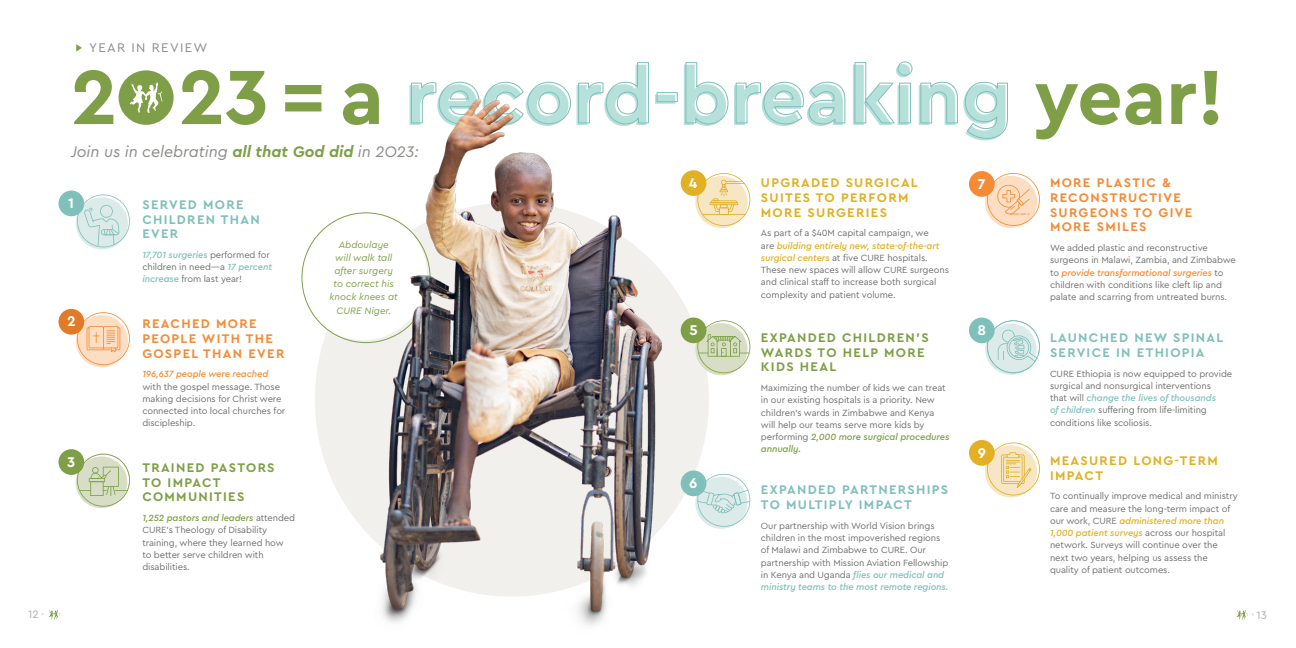
<style>
.page{position:relative;width:1296px;height:648px;background:#fff}
.page>*{position:absolute;margin:0;border:0;box-sizing:border-box;transform-origin:0 0}
.t1{font:italic 16px "Cera Pro";color:#8b8c88}
.t2{font:700 14.7px "Cera Pro";color:#fff}
.t3{font:700 13.1px/14.7px "Cera Pro";letter-spacing:.1em;color:#80c0ba}
.t4{font:700 13.1px/14.7px "Cera Pro";letter-spacing:.1em;color:#f68b35}
.t5{font:700 13.1px/14.7px "Cera Pro";letter-spacing:.1em;color:#7e9f47}
.t6{font:700 13.1px/14.7px "Cera Pro";letter-spacing:.1em;color:#e1b025}
.t7{font:13.1px "Cera Pro";letter-spacing:.1em;color:#8b8c88}
.t8{font:11.5px "Cera Pro";color:#b1afaa}
.t9{font:italic 9.8px/13.1px "Cera Pro";color:#7e9f47;text-align:center}
.t10{font:9.4px/12.3px "Cera Pro";letter-spacing:-.01em;color:#6f726e}
.t11{font:italic 500 9.4px "Cera Pro";letter-spacing:-.01em;color:#f68b35}
.s1{font-weight:700;color:#7e9f47}
.s2{font-weight:500;font-style:italic;color:#80c0ba}
.s3{font-style:italic}
.s4{font-weight:500;font-style:italic;color:#7e9f47}
.s5{font-weight:500;font-style:italic;color:#e1b025}
.s6{font-weight:500;font-style:italic;color:#f68b35}
</style>
<div class="page">
<svg style="left:1237px;top:610px;width:17px;height:10px"></svg>
<svg style="left:42px;top:610px;width:18px;height:9px"></svg>
<svg style="left:697px;top:474px;width:53px;height:53px"></svg>
<svg style="left:697px;top:173px;width:53px;height:53px"></svg>
<svg style="left:635px;top:61px;width:278px;height:9px"></svg>
<svg style="left:74px;top:70px;width:1144px;height:69px"></svg>
<svg style="left:119px;top:70px;width:55px;height:55px"></svg>
<div style="left:315px;top:202px;width:394px;height:395px;background:#f2f0ed;border-radius:50%"></div>
<div style="left:299px;top:210px;width:128px;height:130px;background:#fff;border-radius:50%"></div>
<svg style="left:987px;top:443px;width:53px;height:52px"></svg>
<svg style="left:697px;top:320px;width:53px;height:53px"></svg>
<svg style="left:987px;top:173px;width:53px;height:53px"></svg>
<svg style="left:985px;top:320px;width:55px;height:55px"></svg>
<svg style="left:77px;top:194px;width:53px;height:53px"></svg>
<svg style="left:77px;top:312px;width:53px;height:53px"></svg>
<svg style="left:76px;top:454px;width:54px;height:54px"></svg>
<div style="left:59px;top:191px;width:25px;height:25px;background:#80c0ba;border-radius:50%"></div>
<div style="left:59px;top:309px;width:25px;height:26px;background:#e27a27;border-radius:50%"></div>
<div style="left:59px;top:449px;width:25px;height:26px;background:#7e9f47;border-radius:50%"></div>
<div style="left:681px;top:170px;width:25px;height:26px;background:#e1b025;border-radius:50%"></div>
<div style="left:969px;top:171px;width:26px;height:26px;background:#f68b35;border-radius:50%"></div>
<div style="left:681px;top:318px;width:25px;height:25px;background:#7e9f47;border-radius:50%"></div>
<div style="left:969px;top:318px;width:26px;height:25px;background:#80c0ba;border-radius:50%"></div>
<div style="left:681px;top:471px;width:25px;height:25px;background:#80c0ba;border-radius:50%"></div>
<div style="left:969px;top:440px;width:26px;height:26px;background:#e1b025;border-radius:50%"></div>
<img style="left:357px;top:90px;width:319px;height:536px">
<svg style="left:76px;top:44px;width:6px;height:8px"></svg>
<h3 class="t7" style="left:89px;top:39px;width:120px">YEAR IN REVIEW</h3>
<h1 class="t1" style="left:71px;top:141px;width:349px">Join us in celebrating <span class="s1">all that God did</span> in 2O23:</h1>
<h2 class="t2" style="left:68px;top:193px;width:7px">1</h2>
<h2 class="t2" style="left:67px;top:312px;width:10px">2</h2>
<h2 class="t2" style="left:67px;top:452px;width:10px">3</h2>
<h3 class="t3" style="left:142px;top:197px;width:119px">SERVED MORE<br>CHILDREN THAN<br>EVER</h3>
<p class="t10" style="left:142px;top:248px;width:131px"><span class="s2">17,701 surgeries</span> performed for children in need<span class="s3">—</span>a <span class="s2">17 percent increase</span> from last year!</p>
<h3 class="t4" style="left:142px;top:316px;width:144px">REACHED MORE<br>PEOPLE WITH THE<br>GOSPEL THAN EVER</h3>
<p class="t11" style="left:142px;top:368px;width:127px">196,637 people were reached</p>
<p class="t10" style="left:142px;top:380px;width:145px">with the gospel message. Those making decisions for Christ were connected into local churches for discipleship.</p>
<h3 class="t5" style="left:142px;top:460px;width:134px">TRAINED PASTORS<br>TO IMPACT<br>COMMUNITIES</h3>
<p class="t10" style="left:142px;top:511px;width:154px"><span class="s4">1,252 pastors and leaders</span> attended<br>CURE’s Theology of Disability training, where they learned how to better serve children with disabilities.</p>
<p class="t9" style="left:330px;top:238px;width:70px">Abdoulaye<br>will walk tall after surgery to correct his knock knees at<br>CURE Niger.</p>
<h2 class="t2" style="left:689px;top:173px;width:10px">4</h2>
<h2 class="t2" style="left:978px;top:174px;width:9px">7</h2>
<h3 class="t6" style="left:761px;top:175px;width:158px">UPGRADED SURGICAL<br>SUITES TO PERFORM<br>MORE SURGERIES</h3>
<p class="t10" style="left:761px;top:227px;width:190px">As part of a $40M capital campaign, we<br>are <span class="s5">building entirely new, state-of-the-art surgical centers</span> at five CURE hospitals.<br>These new spaces will allow CURE surgeons and clinical staff to increase both surgical complexity and patient volume.</p>
<h3 class="t5" style="left:761px;top:330px;width:169px">EXPANDED CHILDREN’S<br>WARDS TO HELP MORE<br>KIDS HEAL</h3>
<p class="t10" style="left:761px;top:381px;width:190px">Maximizing the number of kids we can treat in our existing hospitals is a priority. New children’s wards in Zimbabwe and Kenya will help our teams serve more kids by performing <span class="s4">2,000 more surgical procedures annually.</span></p>
<h3 class="t3" style="left:761px;top:482px;width:189px">EXPANDED PARTNERSHIPS<br>TO MULTIPLY IMPACT</h3>
<p class="t10" style="left:761px;top:519px;width:189px">Our partnership with World Vision brings children in the most impoverished regions of Malawi and Zimbabwe to CURE. Our partnership with Mission Aviation Fellowship in Kenya and Uganda <span class="s2">flies our medical and ministry teams to the most remote regions.</span></p>
<h2 class="t2" style="left:690px;top:321px;width:10px">5</h2>
<h2 class="t2" style="left:977px;top:320px;width:10px">8</h2>
<h2 class="t2" style="left:978px;top:443px;width:10px">9</h2>
<h2 class="t2" style="left:689px;top:473px;width:10px">6</h2>
<h3 class="t4" style="left:1050px;top:175px;width:144px">MORE PLASTIC &amp;<br>RECONSTRUCTIVE<br>SURGEONS TO GIVE<br>MORE SMILES</h3>
<p class="t10" style="left:1050px;top:241px;width:187px">We added plastic and reconstructive surgeons in Malawi, Zambia, and Zimbabwe to <span class="s6">provide transformational surgeries</span> to children with conditions like cleft lip and palate and scarring from untreated burns.</p>
<h3 class="t3" style="left:1050px;top:330px;width:175px">LAUNCHED NEW SPINAL<br>SERVICE IN ETHIOPIA</h3>
<p class="t10" style="left:1050px;top:367px;width:184px">CURE Ethiopia is now equipped to provide surgical and nonsurgical interventions<br>that will <span class="s2">change the lives of thousands<br>of children</span> suffering from life-limiting conditions like scoliosis.</p>
<h3 class="t6" style="left:1050px;top:453px;width:169px">MEASURED LONG-TERM<br>IMPACT</h3>
<p class="t10" style="left:1050px;top:490px;width:189px">To continually improve medical and ministry care and measure the long-term impact of our work, CURE <span class="s5">administered more than 1,000 patient surveys</span> across our hospital network. Surveys will continue over the next two years, helping us assess the quality of patient outcomes.</p>
<p class="t8" style="left:28px;top:607px;width:12px">12</p>
<p class="t8" style="left:1257px;top:607px;width:12px">13</p>
</div>
